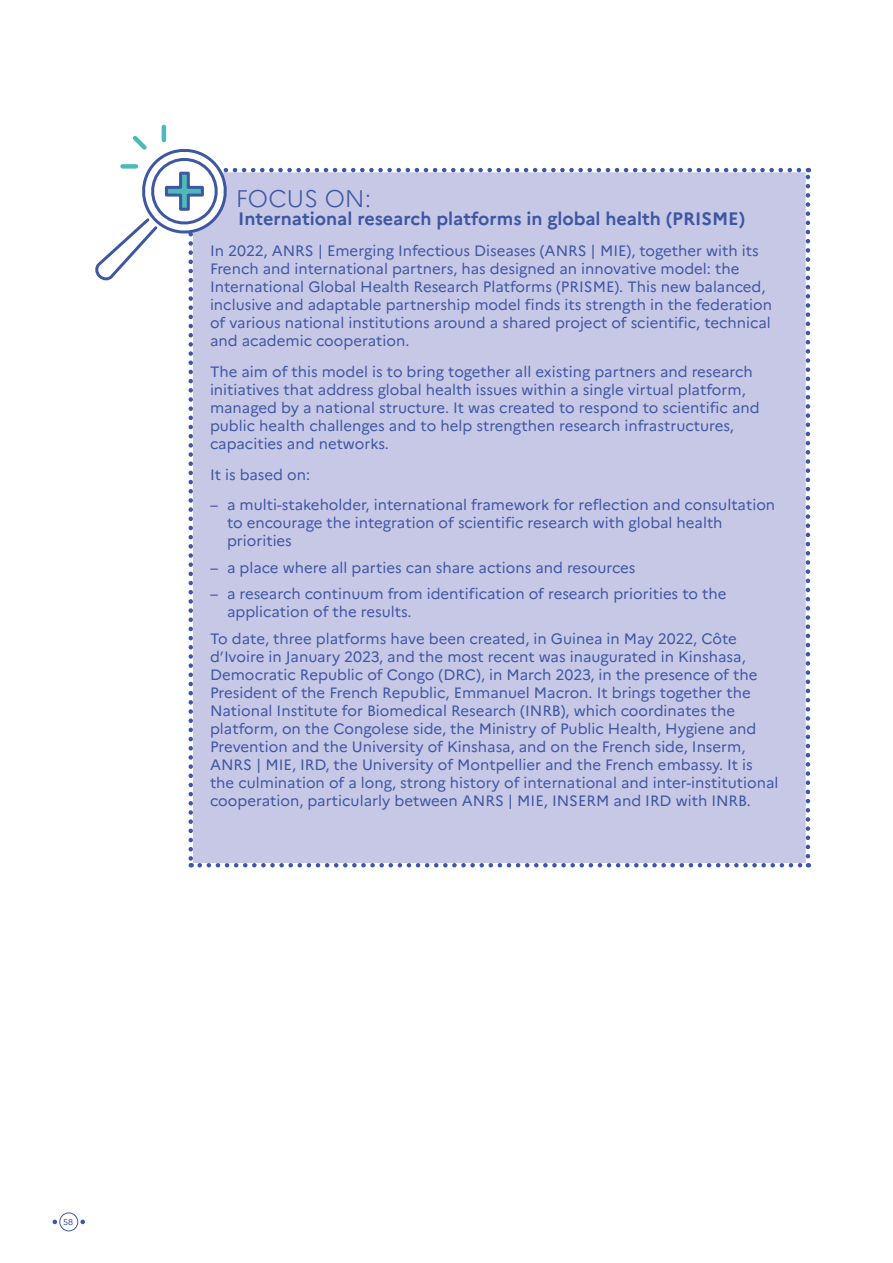
<style>
.page{position:relative;width:893px;height:1263px;background:#fff}
.page>*{position:absolute;margin:0;border:0;box-sizing:border-box;transform-origin:0 0}
.corps_texte{font:300 24px "Marianne";color:#3e57a3}
.corps_texte-2{font:700 18px "Marianne";color:#3e57a3}
.corps_texte-3{font:15px/18px "Marianne";color:#3e57a3}
.t1{font:8.4px "Marianne";color:#3e57a3}
</style>
<div class="page">
<div style="left:60px;top:1213px;width:18px;height:18px;border:1px solid #3e57a3;border-radius:50%"></div>
<svg style="left:80px;top:1219px;width:5px;height:5px"></svg>
<svg style="left:53px;top:1219px;width:4px;height:5px"></svg>
<svg style="left:95px;top:124px;width:715px;height:743px"></svg>
<p class="corps_texte" style="left:236px;top:184px;width:137px">FOCUS ON:</p>
<p class="corps_texte-2" style="left:238px;top:208px;width:509px">International research platforms in global health (PRISME)</p>
<p class="corps_texte-3" style="left:210px;top:242px;width:564px">In 2022, ANRS | Emerging Infectious Diseases (ANRS | MIE), together with its French and international partners, has designed an innovative model: the International Global Health Research Platforms (PRISME). This new balanced, inclusive and adaptable partnership model finds its strength in the federation of various national institutions around a shared project of scientific, technical and academic cooperation.</p>
<p class="corps_texte-3" style="left:210px;top:362px;width:551px">The aim of this model is to bring together all existing partners and research initiatives that address global health issues within a single virtual platform, managed by a national structure. It was created to respond to scientific and public health challenges and to help strengthen research infrastructures, capacities and networks.</p>
<p class="corps_texte-3" style="left:210px;top:465px;width:102px">It is based on:</p>
<p class="corps_texte-3" style="left:227px;top:496px;width:550px;text-indent:-17px">– a multi-stakeholder, international framework for reflection and consultation to encourage the integration of scientific research with global health priorities</p>
<p class="corps_texte-3" style="left:210px;top:558px;width:427px">– a place where all parties can share actions and resources</p>
<p class="corps_texte-3" style="left:227px;top:585px;width:501px;text-indent:-17px">– a research continuum from identification of research priorities to the application of the results.</p>
<p class="corps_texte-3" style="left:210px;top:630px;width:570px">To date, three platforms have been created, in Guinea in May 2022, Côte d’Ivoire in January 2023, and the most recent was inaugurated in Kinshasa, Democratic Republic of Congo (DRC), in March 2023, in the presence of the President of the French Republic, Emmanuel Macron. It brings together the National Institute for Biomedical Research (INRB), which coordinates the platform, on the Congolese side, the Ministry of Public Health, Hygiene and Prevention and the University of Kinshasa, and on the French side, Inserm, ANRS | MIE, IRD, the University of Montpellier and the French embassy. It is the culmination of a long, strong history of international and inter-institutional cooperation, particularly between ANRS | MIE, INSERM and IRD with INRB.</p>
<p class="t1" style="left:63px;top:1217px;width:12px">58</p>
</div>
